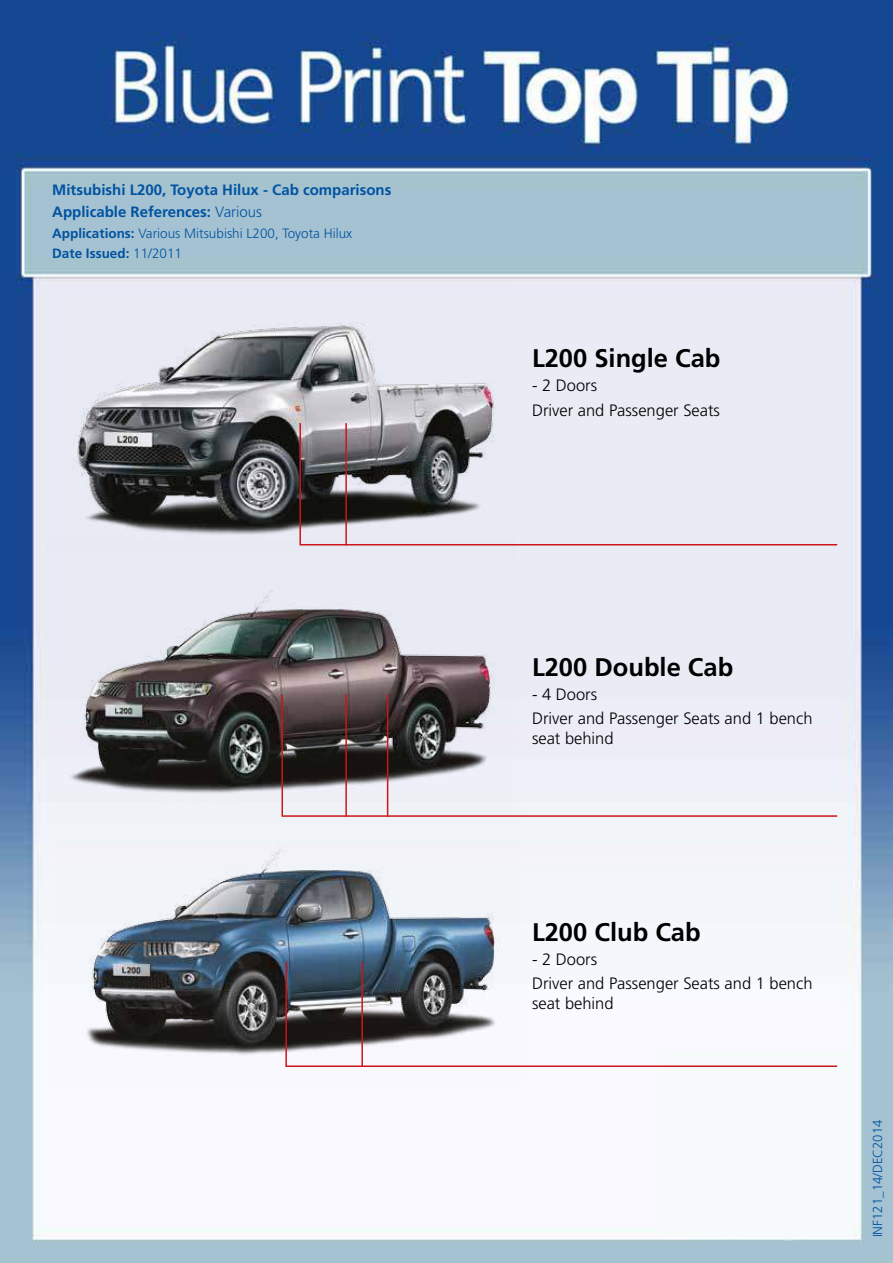
<style>
.page{position:relative;width:893px;height:1263px;background:#fff}
.page>*{position:absolute;margin:0;border:0;box-sizing:border-box;transform-origin:0 0}
.t1{font:700 25.5px "Frutiger";color:#000}
.t2{font:300 16.5px/24px "Frutiger";color:#000}
.t3{font:700 15px/22.2px "Frutiger";color:#0053a1}
.t4{font:300 13.5px/20.4px "Frutiger";color:#0053a1}
.t5{font:300 13.2px "Frutiger";color:#0053a1}
.s1{font-weight:300}
.s2{font-weight:700}
</style>
<div class="page">
<img style="left:0;top:0;width:893px;height:1263px">
<img style="left:54px;top:817px;width:469px;height:266px">
<img style="left:47px;top:553px;width:469px;height:271px">
<img style="left:47px;top:270px;width:469px;height:283px">
<svg style="left:299px;top:422px;width:540px;height:124px;background:#c4c4cb"></svg>
<svg style="left:281px;top:693px;width:558px;height:124px;background:#c2c0c6"></svg>
<hr style="left:345px;top:423px;width:2px;height:122px;background:#cd1619">
<hr style="left:345px;top:694px;width:2px;height:123px;background:#cd1619">
<hr style="left:387px;top:694px;width:1px;height:123px;background:#cd1619">
<div style="left:660px;top:1052px;width:191px;height:185px;background:#f7fafb"></div>
<svg style="left:285px;top:960px;width:554px;height:108px"></svg>
<p class="t3" style="left:52px;top:180px;width:341px">Mitsubishi L200, Toyota Hilux - Cab comparisons<br>Applicable References: <span class="s1">Various</span></p>
<p class="t4" style="left:52px;top:224px;width:302px"><span class="s2">Applications:</span> Various Mitsubishi L200, Toyota Hilux<br><span class="s2">Date Issued:</span> 11/2011</p>
<h1 class="t1" style="left:532px;top:348px;width:190px">L200 Single Cab</h1>
<p class="t2" style="left:532px;top:375px;width:189px">- 2 Doors<br>Driver and Passenger Seats</p>
<h1 class="t1" style="left:532px;top:657px;width:203px">L200 Double Cab</h1>
<p class="t2" style="left:532px;top:684px;width:282px">- 4 Doors<br>Driver and Passenger Seats and 1 bench</p>
<p class="t2" style="left:532px;top:727px;width:83px">seat behind</p>
<h1 class="t1" style="left:532px;top:922px;width:170px">L200 Club Cab</h1>
<p class="t2" style="left:532px;top:949px;width:282px">- 2 Doors<br>Driver and Passenger Seats and 1 bench</p>
<p class="t2" style="left:532px;top:992px;width:83px">seat behind</p>
<p class="t5" style="left:872px;top:1237px;width:119px;rotate:-90deg">INF121_14/DEC2014</p>
</div>
